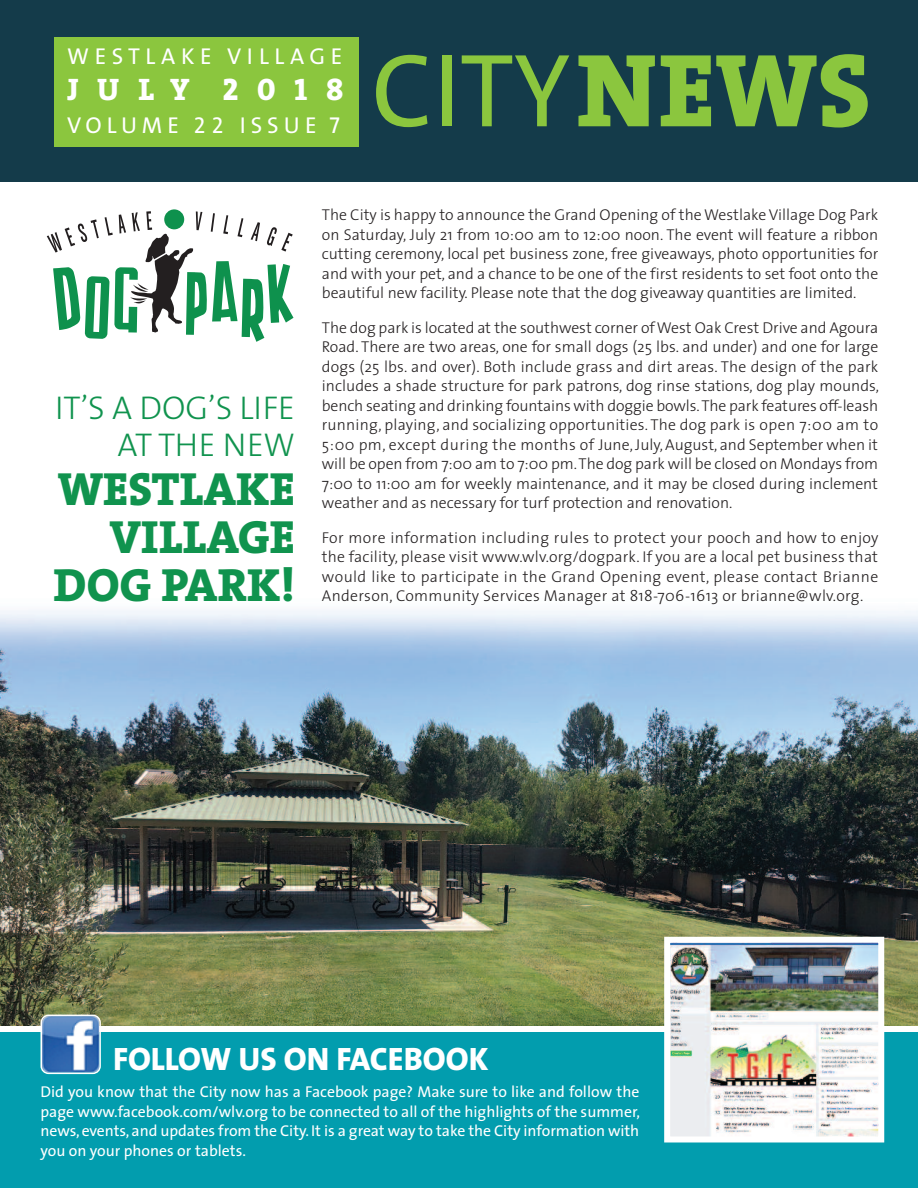
<style>
.page{position:relative;width:918px;height:1188px;background:#fff}
.page>*{position:absolute;margin:0;border:0;box-sizing:border-box;transform-origin:0 0}
.t1{font:105px "The Sans Caps";color:#8bc63e}
.t2{font:800 46.8px/48.2px "The Serif";color:#10934e;text-align:right}
.t3{font:300 33px/37.2px "The Sans";color:#10934e;text-align:right}
.t4{font:32.55px "The Sans Extra Bold Caps";color:#fff}
.t5{font:31.35px "The Serif Extra Bold Caps";letter-spacing:.595em;color:#fff}
.t6{font:23.1px "The Sans Caps";letter-spacing:.235em;color:#fff}
.t7{font:23.1px "The Sans Caps";letter-spacing:.215em;color:#fff}
.t8{font:300 15.75px/19.5px "The Sans";color:#231f20;text-align:justify}
.t9{font:15.75px/19.5px "The Sans";color:#fff;text-align:justify}
.s1{font-family:"The Serif Extra Bold Caps"}
</style>
<div class="page">
<img style="left:0;top:610px;width:918px;height:416px">
<div style="left:0;top:1030px;width:918px;height:158px;background:#029dae"></div>
<div style="left:0;top:1026px;width:918px;height:6px;background:#fff"></div>
<div style="left:0;top:0;width:918px;height:182px;background:#143b4a"></div>
<div style="left:54px;top:37px;width:304px;height:109px;background:#8bc63e"></div>
<img style="left:671px;top:944px;width:206px;height:191px">
<div style="left:664px;top:937px;width:220px;height:205px;border:6px solid #fff"></div>
<svg style="left:40px;top:1015px;width:61px;height:59px;background:#7399c7"></svg>
<svg style="left:164px;top:209px;width:20px;height:20px"></svg>
<svg style="left:47px;top:211px;width:247px;height:131px"></svg>
<h3 class="t6" style="left:67px;top:49px;width:277px">WESTLAKE VILLAGE</h3>
<h3 class="t5" style="left:67px;top:79px;width:278px">JULY 2018</h3>
<h3 class="t7" style="left:67px;top:118px;width:274px">VOLUME 22 ISSUE 7</h3>
<h1 class="t1" style="left:371px;top:55px;width:501px">CITY<span class="s1">NEWS</span></h1>
<h3 class="t3" style="left:55px;top:393px;width:242px">IT’S A DOG’S LIFE<br>AT THE NEW</h3>
<h2 class="t2" style="left:54px;top:470px;width:243px">WESTLAKE<br>VILLAGE<br>DOG PARK!</h2>
<p class="t8" style="left:322px;top:207px;width:558px">The City is happy to announce the Grand Opening of theWestlake Village Dog Park on Saturday, July 21 from 10:00 am to 12:00 noon. The event will feature a ribbon cutting ceremony, local pet business zone, free giveaways, photo opportunities for and with your pet, and a chance to be one of the first residents to set foot onto the beautiful new facility. Please note that the dog giveaway quantities are limited.</p>
<p class="t8" style="left:322px;top:319px;width:559px">The dog park is located at the southwest corner ofWest Oak Crest Drive and Agoura Road. There are two areas, one for small dogs (25 lbs. and under) and one for large dogs (25 lbs. and over). Both include grass and dirt areas. The design of the park includes a shade structure for park patrons, dog rinse stations, dog play mounds, bench seating and drinking fountains with doggie bowls.The park features off-leash running, playing, and socializing opportunities. The dog park is open 7:00 am to 5:00 pm, except during the months of June,July,August, and September when it will be open from 7:00 am to 7:00 pm.The dog park will be closed on Mondays from 7:00 to 11:00 am for weekly maintenance, and it may be closed during inclement weather and as necessary for turf protection and renovation.</p>
<p class="t8" style="left:322px;top:529px;width:558px">For more information including rules to protect your pooch and how to enjoy the facility, please visit www.wlv.org/dogpark. If you are a local pet business that would like to participate in the Grand Opening event, please contact Brianne Anderson, Community Services Manager at 818-706-1613 or brianne@wlv.org.</p>
<h3 class="t4" style="left:113px;top:1048px;width:377px">FOLLOW US ON FACEBOOK</h3>
<p class="t9" style="left:40px;top:1084px;width:601px">Did you know that the City now has a Facebook page? Make sure to like and follow the page www.facebook.com/wlv.org to be connected to all of the highlights of the summer, news, events, and updates from the City. It is a great way to take the City information with you on your phones or tablets.</p>
</div>
